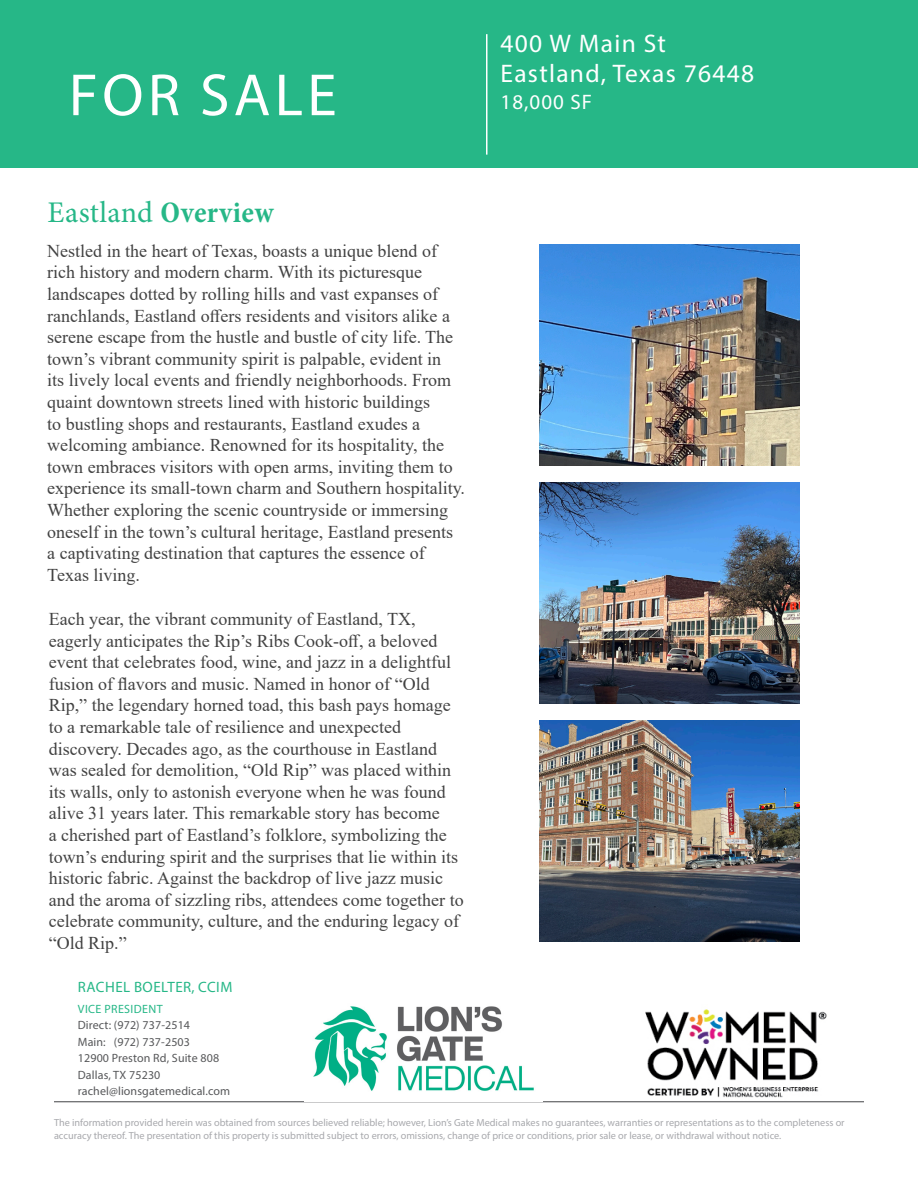
<style>
.page{position:relative;width:918px;height:1188px;background:#fff}
.page>*{position:absolute;margin:0;border:0;box-sizing:border-box;transform-origin:0 0}
.t1{font:60px "Myriad Pro";letter-spacing:.07em;color:#fff}
.t2{font:30px "Minion Pro";letter-spacing:.005em;color:#26b787}
.t3{font:25.5px/30px "Myriad Pro";letter-spacing:.05em;color:#fff}
.t4{font:21px "Myriad Pro";letter-spacing:.05em;color:#fff}
.t5{font:18px/21.6px "Times New Roman";color:#424242}
.t6{font:15px "Myriad Pro";letter-spacing:.03em;color:#26b787}
.t7{font:12px/16.5px "Myriad Pro";letter-spacing:.01em;color:#57585a}
.t8{font:12px "Myriad Pro";letter-spacing:.03em;color:#26b787}
.t9{font:10.2px/13.5px "Myriad Pro";color:#a8a9ad}
.s1{font-weight:700;font-stretch:condensed}
</style>
<div class="page">
<img style="left:539px;top:244px;width:261px;height:221px">
<img style="left:539px;top:482px;width:261px;height:222px">
<img style="left:539px;top:720px;width:261px;height:222px">
<div style="left:0;top:0;width:918px;height:168px;background:#26b787"></div>
<hr style="left:486px;top:34px;width:2px;height:121px;background:#fff">
<hr style="left:54px;top:1101px;width:810px;height:1px;background:#57585a">
<img style="left:313px;top:1006px;width:221px;height:85px">
<img style="left:645px;top:1009px;width:182px;height:89px">
<h1 class="t1" style="left:69px;top:58px;width:269px">FOR SALE</h1>
<p class="t2" style="left:48px;top:193px;width:228px">Eastland <span class="s1">Overview</span></p>
<p class="t5" style="left:47px;top:239px;width:419px">Nestled in the heart of Texas, boasts a unique blend of rich history and modern charm. With its picturesque landscapes dotted by rolling hills and vast expanses of ranchlands, Eastland offers residents and visitors alike a serene escape from the hustle and bustle of city life. The town’s vibrant community spirit is palpable, evident in<br>its lively local events and friendly neighborhoods. From quaint downtown streets lined with historic buildings<br>to bustling shops and restaurants, Eastland exudes a welcoming ambiance. Renowned for its hospitality, the town embraces visitors with open arms, inviting them to experience its small-town charm and Southern hospitality.</p>
<p class="t5" style="left:47px;top:499px;width:407px">Whether exploring the scenic countryside or immersing oneself in the town’s cultural heritage, Eastland presents a captivating destination that captures the essence of Texas living.</p>
<p class="t5" style="left:49px;top:608px;width:416px">Each year, the vibrant community of Eastland, TX, eagerly anticipates the Rip’s Ribs Cook-off, a beloved event that celebrates food, wine, and jazz in a delightful fusion of flavors and music. Named in honor of “Old Rip,” the legendary horned toad, this bash pays homage to a remarkable tale of resilience and unexpected discovery. Decades ago, as the courthouse in Eastland was sealed for demolition, “Old Rip” was placed within its walls, only to astonish everyone when he was found alive 31 years later. This remarkable story has become<br>a cherished part of Eastland’s folklore, symbolizing the town’s enduring spirit and the surprises that lie within its historic fabric. Against the backdrop of live jazz music and the aroma of sizzling ribs, attendees come together to celebrate community, culture, and the enduring legacy of “Old Rip.”</p>
<p class="t6" style="left:78px;top:977px;width:156px">RACHEL BOELTER, CCIM</p>
<p class="t8" style="left:78px;top:1001px;width:86px">VICE PRESIDENT</p>
<p class="t7" style="left:78px;top:1017px;width:154px">Direct: (972) 737-2514<br>Main: (972) 737-2503<br>12900 Preston Rd, Suite 808<br>Dallas, TX 75230 rachel@lionsgatemedical.com</p>
<h3 class="t3" style="left:501px;top:28px;width:255px">400 W Main St<br>Eastland, Texas 76448</h3>
<p class="t4" style="left:501px;top:89px;width:93px">18,000 SF</p>
<p class="t9" style="left:54px;top:1115px;width:792px">The information provided herein was obtained from sources believed reliable; however, Lion’s Gate Medical makes no guarantees, warranties or representations as to the completeness or accuracy thereof. The presentation of this property is submitted subject to errors, omissions, change of price or conditions, prior sale or lease, or withdrawal without notice.</p>
</div>
